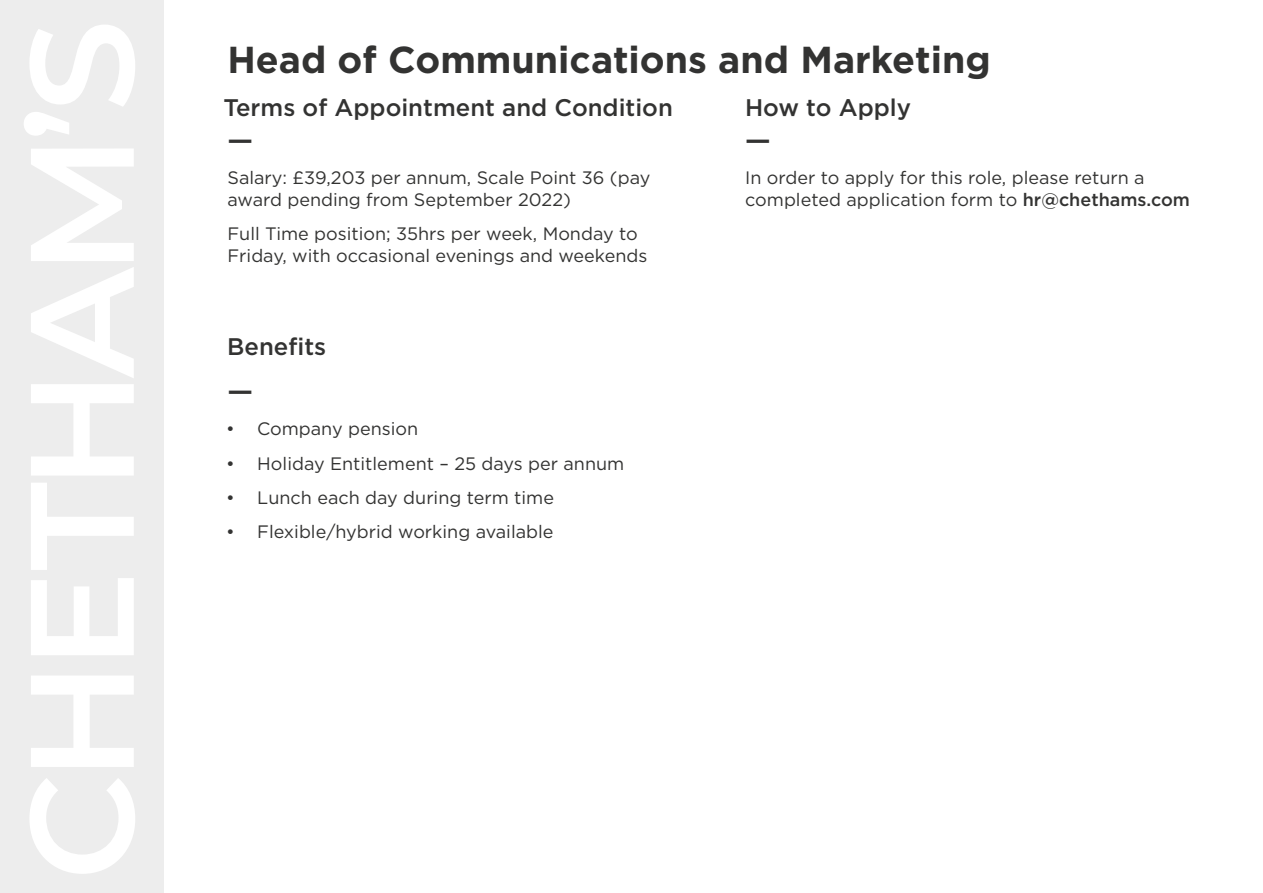
<style>
.page{position:relative;width:1263px;height:893px;background:#fff}
.page>*{position:absolute;margin:0;border:0;box-sizing:border-box;transform-origin:0 0}
.t1{font:700 37.5px "Gotham";color:#333332}
.t2{font:500 28.5px "Gotham";color:#333332}
.t3{font:500 24px "Gotham";color:#333332}
.t4{font:18px/21.6px "Gotham";color:#333332}
.s1{font-weight:500}
</style>
<div class="page">
<div style="left:0;top:0;width:164px;height:893px;background:#ededed"></div>
<h1 class="t1" style="left:227px;top:34px;width:765px">Head of Communications and Marketing</h1>
<h3 class="t3" style="left:223px;top:92px;width:451px">Terms of Appointment and Condition</h3>
<h2 class="t2" style="left:227px;top:122px;width:27px">—</h2>
<p class="t4" style="left:227px;top:167px;width:424px">Salary: £39,203 per annum, Scale Point 36 (pay award pending from September 2022)</p>
<p class="t4" style="left:227px;top:223px;width:421px">Full Time position; 35hrs per week, Monday to<br>Friday, with occasional evenings and weekends</p>
<h3 class="t3" style="left:745px;top:92px;width:168px">How to Apply</h3>
<h2 class="t2" style="left:745px;top:122px;width:27px">—</h2>
<p class="t4" style="left:745px;top:167px;width:446px">In order to apply for this role, please return a completed application form to <span class="s1">hr@chethams.com</span></p>
<h3 class="t3" style="left:227px;top:331px;width:100px">Benefits</h3>
<h2 class="t2" style="left:227px;top:372px;width:27px">—</h2>
<p class="t4" style="left:226px;top:418px;width:193px">• Company pension</p>
<p class="t4" style="left:226px;top:452px;width:400px">• Holiday Entitlement – 25 days per annum</p>
<p class="t4" style="left:226px;top:487px;width:329px">• Lunch each day during term time</p>
<p class="t4" style="left:226px;top:521px;width:329px">• Flexible/hybrid working available</p>
</div>
